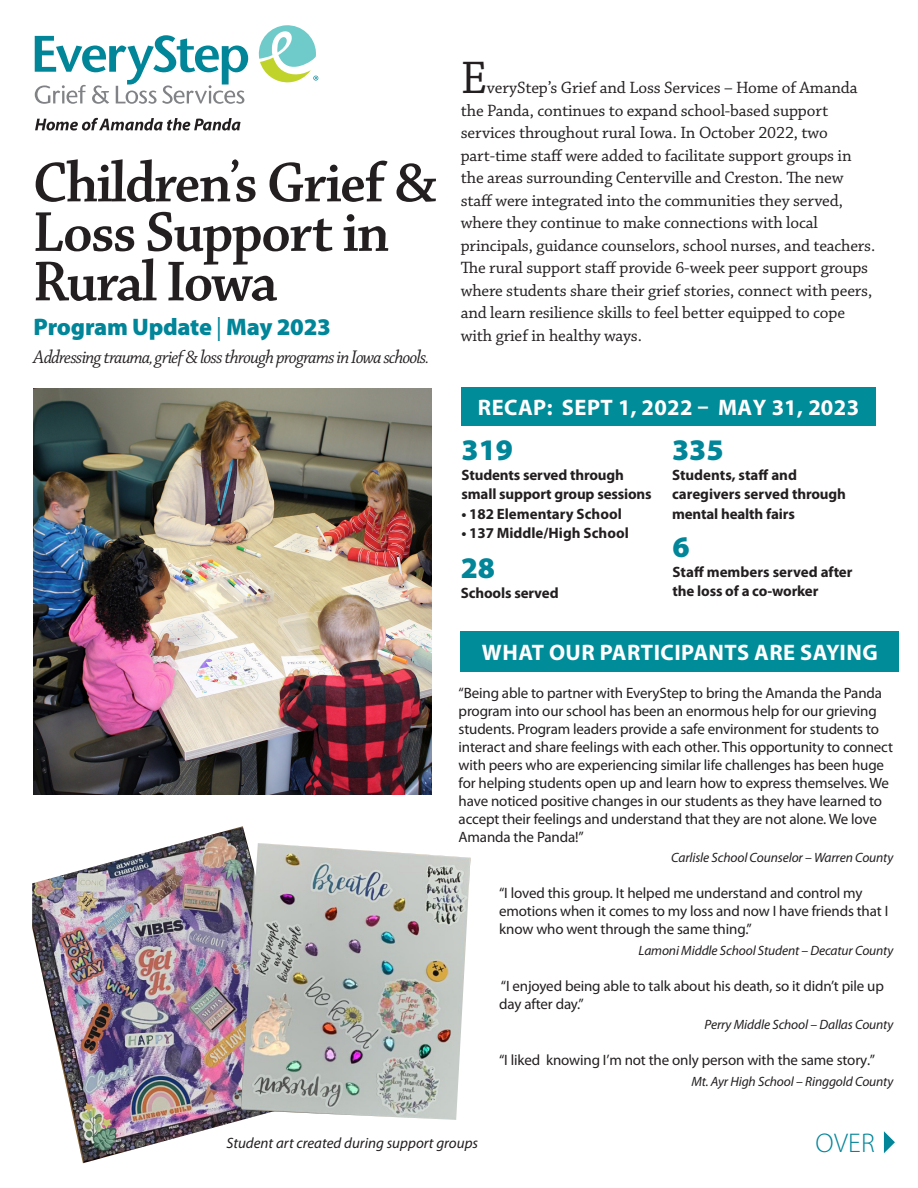
<style>
.page{position:relative;width:918px;height:1188px;background:#fff}
.page>*{position:absolute;margin:0;border:0;box-sizing:border-box;transform-origin:0 0}
.t1{font:60px/49.5px "Chaparral Pro Semibold Disp";letter-spacing:-.01em;color:#231f20}
.t2{font:48px "Chaparral Pro";color:#231f20}
.t3{font:900 30px "Myriad Pro";color:#008599}
.t4{font:300 27.15px "Myriad Pro";color:#008599}
.t5{font:900 24px "Myriad Pro";letter-spacing:-.01em;color:#008599}
.t6{font:700 22.5px "Myriad Pro";letter-spacing:.02em;color:#fff}
.t7{font:19.5px "Chaparral Pro It Disp";letter-spacing:-.025em;color:#231f20}
.t8{font:17.25px/22.5px "Chaparral Pro";letter-spacing:-.01em;color:#231f20}
.t9{font:15px/18px "Myriad Pro";letter-spacing:-.01em;color:#231f20}
.t10{font:700 15px/19.5px "Myriad Pro";letter-spacing:-.01em;color:#231f20}
.t11{font:italic 15px "Myriad Pro";color:#231f20}
.t12{font:italic 13.5px "Myriad Pro";letter-spacing:-.01em;color:#231f20}
.s1{font-weight:400}
</style>
<div class="page">
<svg style="left:35px;top:35px;width:213px;height:69px"></svg>
<svg style="left:35px;top:118px;width:206px;height:13px"></svg>
<svg style="left:258px;top:25px;width:60px;height:58px"></svg>
<div style="left:461px;top:387px;width:414px;height:39px;background:#008c99"></div>
<svg style="left:884px;top:1131px;width:11px;height:22px"></svg>
<div style="left:460px;top:632px;width:439px;height:40px;background:#008c99"></div>
<img style="left:34px;top:389px;width:398px;height:406px">
<img style="left:32px;top:826px;width:215px;height:337px">
<img style="left:241px;top:843px;width:229px;height:277px">
<p class="t1" style="left:34px;top:161px;width:404px">Children’s Grief &amp;<br>Loss Support in<br>Rural Iowa</p>
<p class="t5" style="left:34px;top:310px;width:299px">Program Update <span class="s1">|</span> May 2023</p>
<p class="t7" style="left:34px;top:347px;width:397px">Addressing trauma, grief &amp; loss through programs in Iowa schools.</p>
<p class="t2" style="left:461px;top:52px;width:28px">E</p>
<p class="t8" style="left:461px;top:77px;width:416px;text-indent:26px">veryStep’s Grief and Loss Services – Home of Amanda the Panda, continues to expand school-based support services throughout rural Iowa. In October 2022, two part-time staff were added to facilitate support groups in the areas surrounding Centerville and Creston. The new staff were integrated into the communities they served, where they continue to make connections with local principals, guidance counselors, school nurses, and teachers.<br>The rural support staff provide 6-week peer support groups where students share their grief stories, connect with peers, and learn resilience skills to feel better equipped to cope with grief in healthy ways.</p>
<p class="t6" style="left:478px;top:393px;width:383px">RECAP: SEPT 1, 2022 – MAY 31, 2023</p>
<p class="t3" style="left:462px;top:430px;width:53px">319</p>
<p class="t10" style="left:462px;top:465px;width:192px">Students served through small support group sessions</p>
<p class="t10" style="left:462px;top:504px;width:162px">• 182 Elementary School</p>
<p class="t10" style="left:462px;top:523px;width:169px">• 137 Middle/High School</p>
<p class="t3" style="left:461px;top:548px;width:36px">28</p>
<p class="t10" style="left:461px;top:583px;width:99px">Schools served</p>
<p class="t3" style="left:672px;top:430px;width:53px">335</p>
<p class="t10" style="left:672px;top:465px;width:175px">Students, staff and caregivers served through mental health fairs</p>
<p class="t3" style="left:673px;top:527px;width:19px">6</p>
<p class="t10" style="left:673px;top:561px;width:181px">Staff members served after the loss of a co-worker</p>
<p class="t6" style="left:482px;top:638px;width:397px">WHAT OUR PARTICIPANTS ARE SAYING</p>
<p class="t9" style="left:459px;top:683px;width:436px">“Being able to partner with EveryStep to bring the Amanda the Panda program into our school has been an enormous help for our grieving students. Program leaders provide a safe environment for students to interact and share feelings with each other. This opportunity to connect with peers who are experiencing similar life challenges has been huge for helping students open up and learn how to express themselves. We have noticed positive changes in our students as they have learned to accept their feelings and understand that they are not alone. We love Amanda the Panda!”</p>
<p class="t12" style="left:671px;top:849px;width:224px">Carlisle School Counselor – Warren County</p>
<p class="t9" style="left:499px;top:884px;width:391px">“I loved this group. It helped me understand and control my emotions when it comes to my loss and now I have friends that I know who went through the same thing.”</p>
<p class="t12" style="left:639px;top:942px;width:256px">Lamoni Middle School Student – Decatur County</p>
<p class="t9" style="left:499px;top:976px;width:386px">“I enjoyed being able to talk about his death, so it didn’t pile up day after day.”</p>
<p class="t12" style="left:705px;top:1016px;width:190px">Perry Middle School – Dallas County</p>
<p class="t9" style="left:499px;top:1051px;width:378px">“I liked knowing I’m not the only person with the same story.”</p>
<p class="t12" style="left:691px;top:1073px;width:204px">Mt. Ayr High School – Ringgold County</p>
<p class="t11" style="left:226px;top:1133px;width:253px">Student art created during support groups</p>
<p class="t4" style="left:815px;top:1126px;width:61px">OVER</p>
</div>
